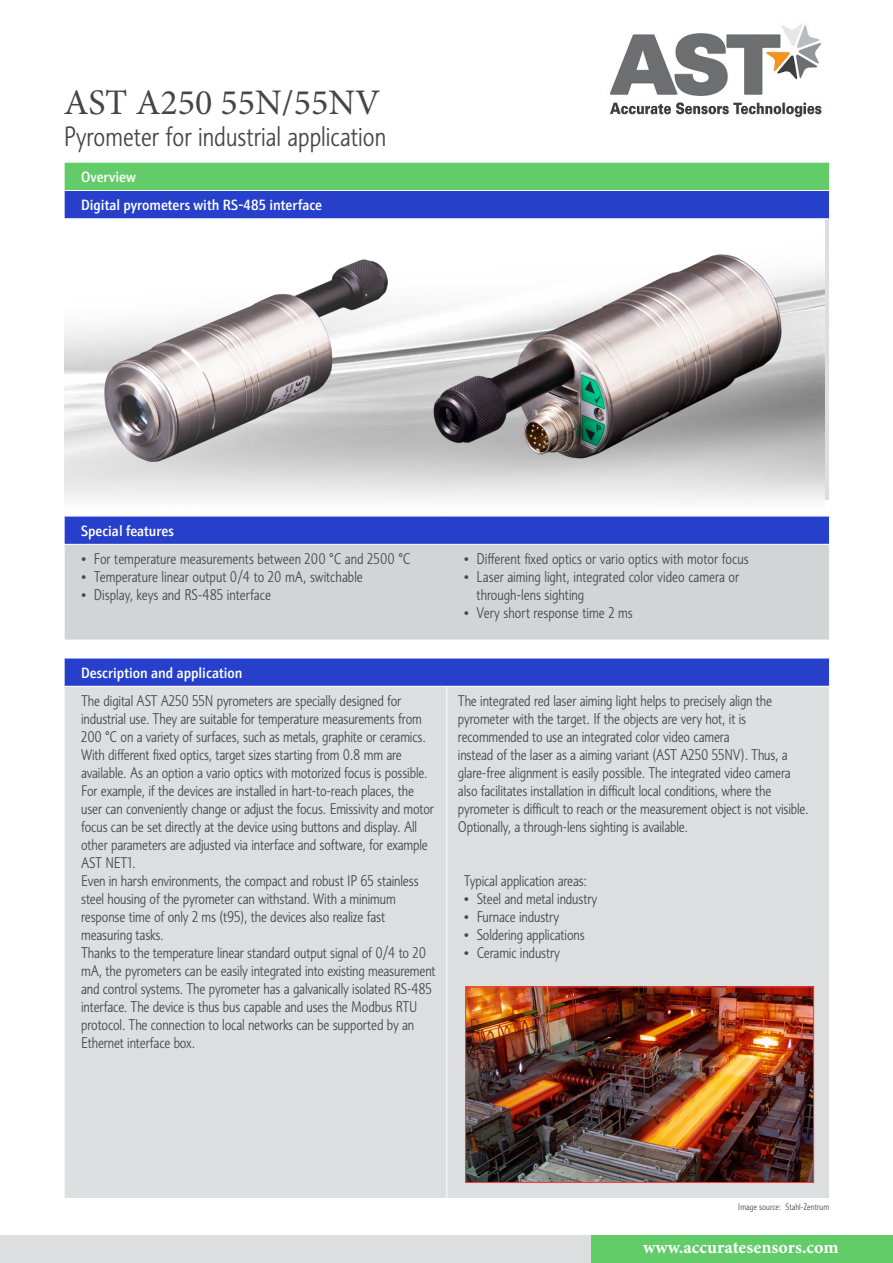
<style>
.page{position:relative;width:893px;height:1263px;background:#fff}
.page>*{position:absolute;margin:0;border:0;box-sizing:border-box;transform-origin:0 0}
.t1{font:36px "Minion Pro";color:#464647}
.t2{font:300 condensed 27px "Informa Pro";color:#464647}
.t3{font:700 18px "Minion Pro";color:#fff}
.t4{font:300 condensed 15px/18px "Informa Pro";letter-spacing:-.01em;color:#464647}
.t5{font:500 15px "Schnebel Sans ME Cond";color:#fff}
.t6{font:300 condensed 9px "Informa Pro";color:#464647}
.s1{font-family:"Times New Roman";font-weight:400;font-stretch:normal}
</style>
<div class="page">
<div style="left:64px;top:516px;width:765px;height:28px;background:#2740cc"></div>
<div style="left:64px;top:544px;width:383px;height:96px;background:#d3d4d6"></div>
<div style="left:447px;top:544px;width:382px;height:96px;background:#d3d4d6"></div>
<hr style="left:64px;top:516px;width:383px;height:1px;background:#fff">
<svg style="left:64px;top:516px;width:1px;height:28px"></svg>
<hr style="left:447px;top:516px;width:383px;height:1px;background:#fff">
<hr style="left:64px;top:544px;width:383px;height:1px;background:#fff">
<hr style="left:64px;top:545px;width:1px;height:95px;background:#fff">
<hr style="left:447px;top:544px;width:383px;height:1px;background:#fff">
<div style="left:64px;top:658px;width:765px;height:28px;background:#2740cc"></div>
<div style="left:64px;top:686px;width:383px;height:512px;background:#dddedf"></div>
<div style="left:447px;top:686px;width:382px;height:512px;background:#dddedf"></div>
<hr style="left:64px;top:658px;width:383px;height:1px;background:#fff">
<svg style="left:64px;top:658px;width:1px;height:28px"></svg>
<hr style="left:447px;top:658px;width:383px;height:1px;background:#fff">
<hr style="left:64px;top:686px;width:383px;height:1px;background:#fff">
<hr style="left:64px;top:687px;width:1px;height:511px;background:#fff">
<hr style="left:447px;top:686px;width:383px;height:1px;background:#fff">
<hr style="left:446px;top:687px;width:1px;height:511px;background:#fff">
<div style="left:64px;top:162px;width:765px;height:28px;background:#62cc69"></div>
<div style="left:64px;top:190px;width:765px;height:29px;background:#2740cc"></div>
<hr style="left:64px;top:162px;width:766px;height:1px;background:#fff">
<hr style="left:64px;top:190px;width:766px;height:1px;background:#fff">
<svg style="left:64px;top:163px;width:1px;height:55px"></svg>
<hr style="left:64px;top:218px;width:766px;height:1px;background:#fff">
<img style="left:65px;top:254px;width:760px;height:246px">
<img style="left:105px;top:259px;width:282px;height:202px">
<div style="left:0;top:1236px;width:592px;height:27px;background:#dddedf"></div>
<div style="left:591px;top:1236px;width:302px;height:27px;background:#62cc69"></div>
<img style="left:467px;top:988px;width:345px;height:193px">
<div style="left:465px;top:986px;width:349px;height:197px;border:1px solid #f0413d"></div>
<img style="left:610px;top:24px;width:212px;height:94px">
<img style="left:433px;top:255px;width:349px;height:204px">
<h1 class="t1" style="left:64px;top:78px;width:318px">AST A250 55N/55NV</h1>
<h2 class="t2" style="left:64px;top:120px;width:324px">Pyrometer for industrial application</h2>
<p class="t5" style="left:81px;top:165px;width:56px">Overview</p>
<p class="t5" style="left:81px;top:193px;width:242px">Digital pyrometers with RS-485 interface</p>
<p class="t5" style="left:81px;top:519px;width:94px">Special features</p>
<p class="t4" style="left:81px;top:550px;width:331px"><span class="s1">•</span> For temperature measurements between 200 °C and 2500 °C</p>
<p class="t4" style="left:81px;top:568px;width:283px"><span class="s1">•</span> Temperature linear output 0/4 to 20 mA, switchable</p>
<p class="t4" style="left:81px;top:586px;width:191px"><span class="s1">•</span> Display, keys and RS-485 interface</p>
<p class="t4" style="left:464px;top:550px;width:286px"><span class="s1">•</span> Different fixed optics or vario optics with motor focus</p>
<p class="t4" style="left:477px;top:568px;width:264px;text-indent:-13px"><span class="s1">•</span> Laser aiming light, integrated color video camera or through-lens sighting</p>
<p class="t4" style="left:464px;top:604px;width:171px"><span class="s1">•</span> Very short response time 2 ms</p>
<p class="t5" style="left:81px;top:661px;width:163px">Description and application</p>
<p class="t4" style="left:81px;top:691px;width:356px">The digital AST A250 55N pyrometers are specially designed for industrial use. They are suitable for temperature measurements from 200 °C on a variety of surfaces, such as metals, graphite or ceramics.<br>With different fixed optics, target sizes starting from 0.8 mm are available. As an option a vario optics with motorized focus is possible.<br>For example, if the devices are installed in hart-to-reach places, the user can conveniently change or adjust the focus. Emissivity and motor focus can be set directly at the device using buttons and display. All other parameters are adjusted via interface and software, for example AST NET1.<br>Even in harsh environments, the compact and robust IP 65 stainless steel housing of the pyrometer can withstand. With a minimum response time of only 2 ms (t95), the devices also realize fast measuring tasks.<br>Thanks to the temperature linear standard output signal of 0/4 to 20 mA, the pyrometers can be easily integrated into existing measurement and control systems. The pyrometer has a galvanically isolated RS-485 interface. The device is thus bus capable and uses the Modbus RTU protocol. The connection to local networks can be supported by an Ethernet interface box.</p>
<p class="t4" style="left:458px;top:691px;width:352px">The integrated red laser aiming light helps to precisely align the pyrometer with the target. If the objects are very hot, it is recommended to use an integrated color video camera<br>instead of the laser as a aiming variant (AST A250 55NV). Thus, a glare-free alignment is easily possible. The integrated video camera also facilitates installation in difficult local conditions, where the pyrometer is difficult to reach or the measurement object is not visible.<br>Optionally, a through-lens sighting is available.</p>
<p class="t4" style="left:464px;top:871px;width:125px">Typical application areas:</p>
<p class="t4" style="left:464px;top:889px;width:135px"><span class="s1">•</span> Steel and metal industry</p>
<p class="t4" style="left:464px;top:907px;width:97px"><span class="s1">•</span> Furnace industry</p>
<p class="t4" style="left:464px;top:925px;width:122px"><span class="s1">•</span> Soldering applications</p>
<p class="t4" style="left:464px;top:943px;width:98px"><span class="s1">•</span> Ceramic industry</p>
<p class="t6" style="left:738px;top:1201px;width:92px">Image source: Stahl-Zentrum</p>
<p class="t3" style="left:643px;top:1234px;width:197px">www.accuratesensors.com</p>
</div>
